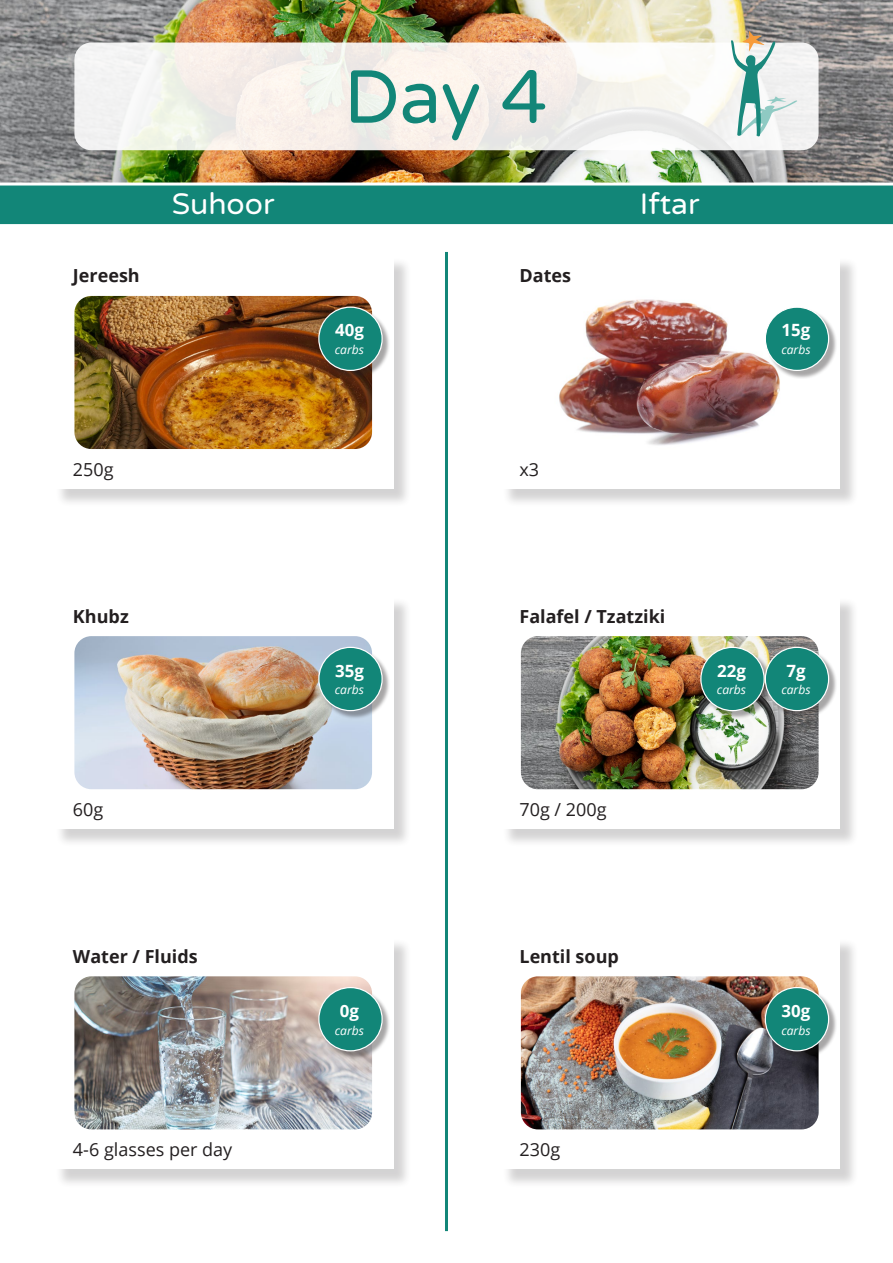
<style>
.page{position:relative;width:893px;height:1263px;background:#fff}
.page>*{position:absolute;margin:0;border:0;box-sizing:border-box;transform-origin:0 0}
.t1{font:75px "Varela Round";color:#128678}
.t2{font:30px "Varela Round";color:#fff}
.t3{font:700 18px "Open Sans";color:#231f20}
.t4{font:18px "Open Sans";color:#231f20}
.t5{font:700 16.95px "Open Sans";color:#fff}
.t6{font:italic 12px "Open Sans";color:#fff}
</style>
<div class="page">
<img style="left:0;top:0;width:893px;height:183px">
<div style="left:0;top:185px;width:893px;height:40px;background:#128678"></div>
<svg style="left:74px;top:43px;width:745px;height:107px;fill:#f6f2ec"></svg>
<div style="left:55px;top:598px;width:357px;height:250px;background:#231f20;opacity:.2"></div>
<div style="left:53px;top:595px;width:340px;height:234px;background:#fff"></div>
<img style="left:74px;top:636px;width:298px;height:153px">
<div style="left:319px;top:648px;width:72px;height:71px;background:#231f20;opacity:.4"></div>
<div style="left:319px;top:647px;width:63px;height:64px;background:#128678;border-radius:50%"></div>
<div style="left:318px;top:647px;width:65px;height:64px;border:1px solid #fff;border-radius:50%"></div>
<div style="left:55px;top:257px;width:357px;height:251px;background:#231f20;opacity:.2"></div>
<div style="left:53px;top:255px;width:340px;height:234px;background:#fff"></div>
<img style="left:74px;top:296px;width:298px;height:153px">
<div style="left:319px;top:308px;width:72px;height:71px;background:#231f20;opacity:.4"></div>
<div style="left:319px;top:307px;width:63px;height:63px;background:#128678;border-radius:50%"></div>
<div style="left:318px;top:307px;width:65px;height:64px;border:1px solid #fff;border-radius:50%"></div>
<div style="left:55px;top:938px;width:357px;height:250px;background:#231f20;opacity:.2"></div>
<div style="left:53px;top:935px;width:340px;height:234px;background:#fff"></div>
<img style="left:74px;top:976px;width:298px;height:153px">
<div style="left:319px;top:988px;width:72px;height:71px;background:#231f20;opacity:.4"></div>
<div style="left:319px;top:987px;width:63px;height:64px;background:#128678;border-radius:50%"></div>
<div style="left:318px;top:987px;width:65px;height:64px;border:1px solid #fff;border-radius:50%"></div>
<div style="left:502px;top:598px;width:356px;height:250px;background:#231f20;opacity:.2"></div>
<div style="left:500px;top:595px;width:340px;height:234px;background:#fff"></div>
<img style="left:521px;top:636px;width:298px;height:153px">
<div style="left:701px;top:648px;width:72px;height:71px;background:#231f20;opacity:.4"></div>
<div style="left:701px;top:647px;width:63px;height:64px;background:#128678;border-radius:50%"></div>
<div style="left:700px;top:647px;width:65px;height:64px;border:1px solid #fff;border-radius:50%"></div>
<div style="left:766px;top:648px;width:71px;height:71px;background:#231f20;opacity:.4"></div>
<div style="left:765px;top:647px;width:64px;height:64px;background:#128678;border-radius:50%"></div>
<div style="left:765px;top:647px;width:64px;height:64px;border:1px solid #fff;border-radius:50%"></div>
<div style="left:502px;top:938px;width:356px;height:250px;background:#231f20;opacity:.2"></div>
<div style="left:500px;top:935px;width:340px;height:234px;background:#fff"></div>
<img style="left:521px;top:976px;width:298px;height:153px">
<div style="left:766px;top:988px;width:71px;height:71px;background:#231f20;opacity:.4"></div>
<div style="left:765px;top:987px;width:64px;height:64px;background:#128678;border-radius:50%"></div>
<div style="left:765px;top:987px;width:64px;height:64px;border:1px solid #fff;border-radius:50%"></div>
<hr style="left:445px;top:252px;width:3px;height:979px;background:#128678">
<svg style="left:730px;top:31px;width:67px;height:105px"></svg>
<div style="left:502px;top:257px;width:356px;height:251px;background:#231f20;opacity:.2"></div>
<div style="left:500px;top:255px;width:340px;height:234px;background:#fff"></div>
<img style="left:559px;top:299px;width:221px;height:146px">
<div style="left:766px;top:308px;width:71px;height:71px;background:#231f20;opacity:.4"></div>
<div style="left:765px;top:307px;width:64px;height:63px;background:#128678;border-radius:50%"></div>
<div style="left:765px;top:307px;width:64px;height:64px;border:1px solid #fff;border-radius:50%"></div>
<p class="t3" style="left:73px;top:263px;width:68px">Jereesh</p>
<p class="t1" style="left:344px;top:46px;width:205px">Day 4</p>
<p class="t2" style="left:172px;top:184px;width:104px">Suhoor</p>
<p class="t2" style="left:640px;top:184px;width:61px">Iftar</p>
<p class="t5" style="left:335px;top:318px;width:30px">40g</p>
<p class="t6" style="left:335px;top:342px;width:31px">carbs</p>
<p class="t3" style="left:519px;top:263px;width:53px">Dates</p>
<p class="t4" style="left:73px;top:457px;width:42px">250g</p>
<p class="t4" style="left:519px;top:457px;width:21px">x3</p>
<p class="t5" style="left:781px;top:318px;width:30px">15g</p>
<p class="t6" style="left:781px;top:342px;width:31px">carbs</p>
<p class="t3" style="left:73px;top:603px;width:57px">Khubz</p>
<p class="t4" style="left:73px;top:797px;width:32px">60g</p>
<p class="t5" style="left:335px;top:658px;width:30px">35g</p>
<p class="t6" style="left:335px;top:682px;width:31px">carbs</p>
<p class="t3" style="left:519px;top:603px;width:147px">Falafel / Tzatziki</p>
<p class="t4" style="left:519px;top:797px;width:89px">70g / 200g</p>
<p class="t5" style="left:717px;top:658px;width:30px">22g</p>
<p class="t6" style="left:717px;top:682px;width:31px">carbs</p>
<p class="t5" style="left:786px;top:658px;width:21px">7g</p>
<p class="t6" style="left:781px;top:682px;width:31px">carbs</p>
<p class="t3" style="left:73px;top:943px;width:126px">Water / Fluids</p>
<p class="t4" style="left:73px;top:1137px;width:161px">4-6 glasses per day</p>
<p class="t5" style="left:340px;top:998px;width:21px">0g</p>
<p class="t6" style="left:335px;top:1022px;width:31px">carbs</p>
<p class="t3" style="left:519px;top:943px;width:101px">Lentil soup</p>
<p class="t4" style="left:519px;top:1137px;width:42px">230g</p>
<p class="t5" style="left:781px;top:998px;width:30px">30g</p>
<p class="t6" style="left:781px;top:1022px;width:31px">carbs</p>
</div>
